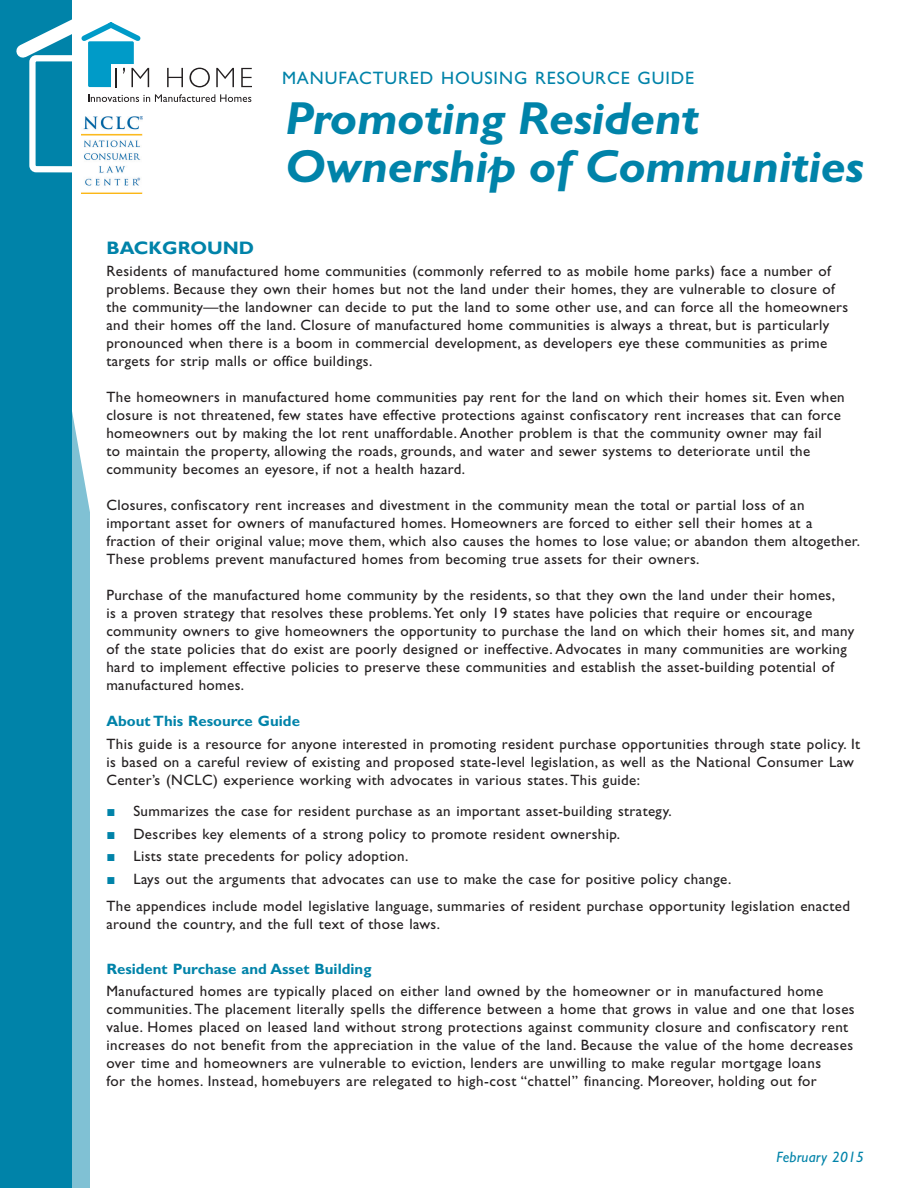
<style>
.page{position:relative;width:918px;height:1188px;background:#fff}
.page>*{position:absolute;margin:0;border:0;box-sizing:border-box;transform-origin:0 0}
.sub{font:italic 700 46.5px/48px "Gill Sans Std";letter-spacing:-.01em;color:#0083a9;scale:1.06 1}
.text{font:18px "Gill Sans Std";letter-spacing:.05em;color:#0083a9}
.sub-2{font:700 18px "Gill Sans";color:#0083a9;scale:1.06 1}
.text-2{font:15px/18px "Gill Sans Std";letter-spacing:.025em;color:#231f20}
.Paragraph_Style_1{font:700 15px "Gill Sans Std";color:#0083a9;scale:1.06 1}
.Paragraph_Style_1-2{font:700 15px "Gill Sans Std";color:#0083a9}
.text-3{font:italic 15px "Gill Sans Std";letter-spacing:.01em;color:#0083a9}
.s1{font-family:"Arial";color:#0083a9}
</style>
<div class="page">
<div style="left:0;top:0;width:72px;height:1188px;background:#0083a9"></div>
<div style="left:72px;top:412px;width:18px;height:776px;background:#80c1d4"></div>
<svg style="left:16px;top:19px;width:236px;height:154px"></svg>
<img style="left:81px;top:116px;width:62px;height:78px">
<p class="text" style="left:282px;top:68px;width:414px">MANUFACTURED HOUSING RESOURCE GUIDE</p>
<p class="sub" style="left:285px;top:94px;width:548px">Promoting Resident<br>Ownership of Communities</p>
<p class="sub-2" style="left:106px;top:237px;width:141px">BACKGROUND</p>
<p class="text-2" style="left:106px;top:262px;width:744px">Residents of manufactured home communities (commonly referred to as mobile home parks) face a number of problems. Because they own their homes but not the land under their homes, they are vulnerable to closure of the community—the landowner can decide to put the land to some other use, and can force all the homeowners and their homes off the land. Closure of manufactured home communities is always a threat, but is particularly pronounced when there is a boom in commercial development, as developers eye these communities as prime targets for strip malls or office buildings.</p>
<p class="text-2" style="left:106px;top:388px;width:740px">The homeowners in manufactured home communities pay rent for the land on which their homes sit. Even when closure is not threatened, few states have effective protections against confiscatory rent increases that can force homeowners out by making the lot rent unaffordable. Another problem is that the community owner may fail<br>to maintain the property, allowing the roads, grounds, and water and sewer systems to deteriorate until the community becomes an eyesore, if not a health hazard.</p>
<p class="text-2" style="left:106px;top:496px;width:755px">Closures, confiscatory rent increases and divestment in the community mean the total or partial loss of an important asset for owners of manufactured homes. Homeowners are forced to either sell their homes at a fraction of their original value; move them, which also causes the homes to lose value; or abandon them altogether.<br>These problems prevent manufactured homes from becoming true assets for their owners.</p>
<p class="text-2" style="left:106px;top:586px;width:750px">Purchase of the manufactured home community by the residents, so that they own the land under their homes,<br>is a proven strategy that resolves these problems. Yet only 19 states have policies that require or encourage community owners to give homeowners the opportunity to purchase the land on which their homes sit, and many of the state policies that do exist are poorly designed or ineffective. Advocates in many communities are working hard to implement effective policies to preserve these communities and establish the asset-building potential of manufactured homes.</p>
<p class="Paragraph_Style_1-2" style="left:106px;top:712px;width:195px">About This Resource Guide</p>
<p class="text-2" style="left:106px;top:735px;width:755px">This guide is a resource for anyone interested in promoting resident purchase opportunities through state policy. It is based on a careful review of existing and proposed state-level legislation, as well as the National Consumer Law<br>Center’s (NCLC) experience working with advocates in various states. This guide:</p>
<p class="text-2" style="left:106px;top:802px;width:567px"><span class="s1">■</span> Summarizes the case for resident purchase as an important asset-building strategy.</p>
<p class="text-2" style="left:106px;top:825px;width:515px"><span class="s1">■</span> Describes key elements of a strong policy to promote resident ownership.</p>
<p class="text-2" style="left:106px;top:847px;width:304px"><span class="s1">■</span> Lists state precedents for policy adoption.</p>
<p class="text-2" style="left:106px;top:870px;width:626px"><span class="s1">■</span> Lays out the arguments that advocates can use to make the case for positive policy change.</p>
<p class="text-2" style="left:106px;top:897px;width:745px">The appendices include model legislative language, summaries of resident purchase opportunity legislation enacted around the country, and the full text of those laws.</p>
<p class="Paragraph_Style_1" style="left:106px;top:960px;width:252px">Resident Purchase and Asset Building</p>
<p class="text-2" style="left:106px;top:982px;width:750px">Manufactured homes are typically placed on either land owned by the homeowner or in manufactured home communities. The placement literally spells the difference between a home that grows in value and one that loses value. Homes placed on leased land without strong protections against community closure and confiscatory rent increases do not benefit from the appreciation in the value of the land. Because the value of the home decreases over time and homeowners are vulnerable to eviction, lenders are unwilling to make regular mortgage loans<br>for the homes. Instead, homebuyers are relegated to high-cost “chattel” financing. Moreover, holding out for</p>
<p class="text-3" style="left:777px;top:1149px;width:89px">February 2015</p>
</div>
